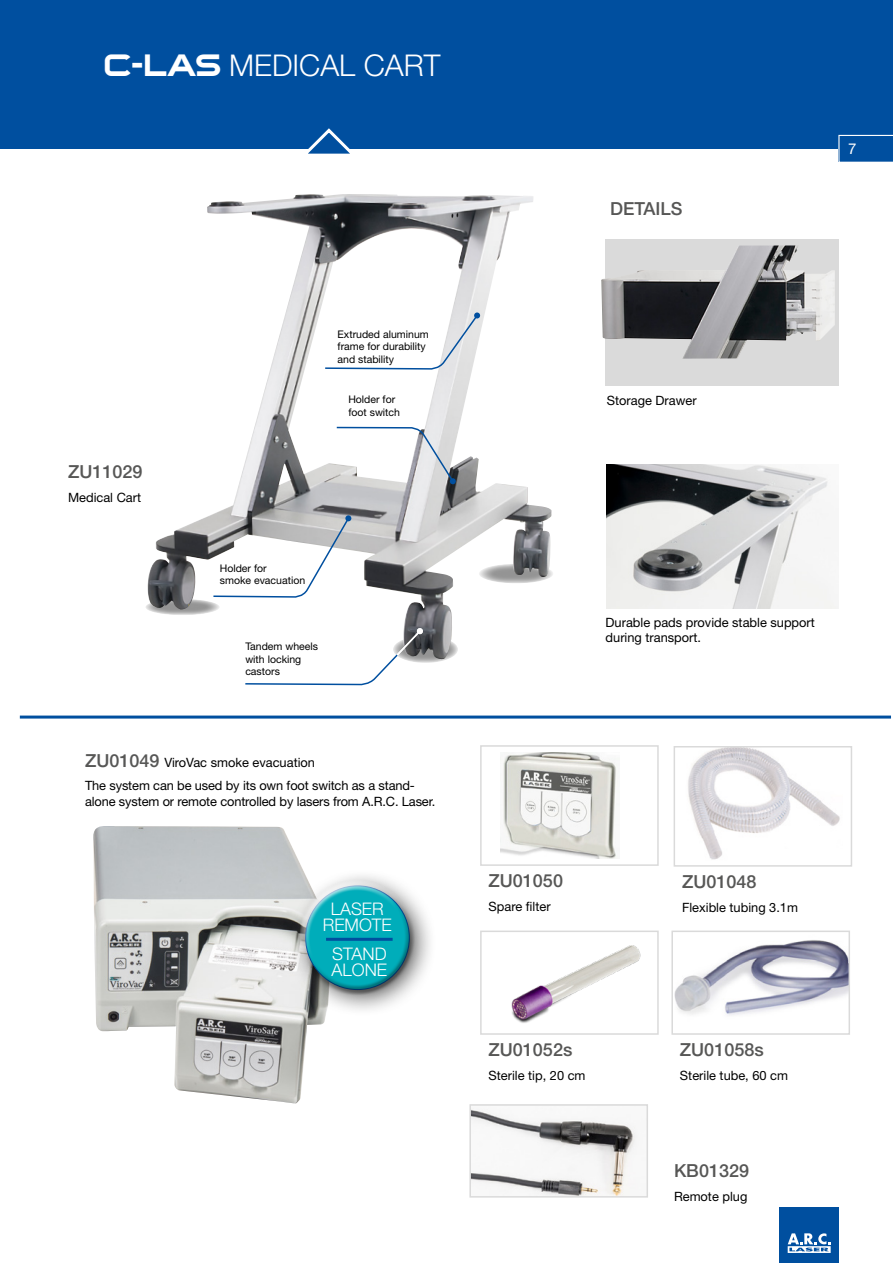
<style>
.page{position:relative;width:893px;height:1263px;background:#fff}
.page>*{position:absolute;margin:0;border:0;box-sizing:border-box;transform-origin:0 0}
.t1{font:300 30px "Helvetica Neue LT Pro";color:#fff}
.t2{font:500 18px "Helvetica Neue LT Pro";color:#575756}
.t3{font:300 17.4px/17px "Helvetica Neue LT Pro";color:#fff}
.t4{font:15px "Helvetica Neue LT Pro";color:#fff}
.t5{font:12.75px/15.5px "Helvetica Neue LT Pro";color:#000}
.t6{font:10.5px/12.6px "Helvetica Neue LT Pro";color:#000}
.s1{font-family:"STOMP Sui Generis";font-weight:400}
.s2{font-weight:500;font-size:18px;color:#575756}
</style>
<div class="page">
<div style="left:0;top:0;width:893px;height:149px;background:#004f9f"></div>
<img style="left:500px;top:753px;width:117px;height:105px">
<div style="left:480px;top:745px;width:179px;height:121px;border:2px solid #dadada"></div>
<img style="left:472px;top:1109px;width:165px;height:85px">
<div style="left:469px;top:1104px;width:179px;height:93px;border:2px solid #dadada"></div>
<img style="left:688px;top:749px;width:152px;height:111px">
<div style="left:674px;top:746px;width:178px;height:121px;border:2px solid #dadada"></div>
<img style="left:674px;top:940px;width:173px;height:76px">
<div style="left:671px;top:930px;width:179px;height:105px;border:2px solid #dadada"></div>
<img style="left:511px;top:945px;width:130px;height:78px">
<div style="left:480px;top:930px;width:179px;height:105px;border:2px solid #dadada"></div>
<div style="left:145px;top:599px;width:75px;height:16px;background:#eaeaea;border-radius:50%"></div>
<img style="left:93px;top:826px;width:233px;height:278px">
<svg style="left:393px;top:636px;width:65px;height:27px"></svg>
<svg style="left:479px;top:564px;width:75px;height:19px"></svg>
<img style="left:147px;top:194px;width:385px;height:465px">
<svg style="left:324px;top:312px;width:156px;height:58px"></svg>
<svg style="left:335px;top:426px;width:121px;height:58px"></svg>
<svg style="left:212px;top:515px;width:139px;height:83px"></svg>
<svg style="left:244px;top:628px;width:179px;height:58px"></svg>
<div style="left:606px;top:239px;width:233px;height:147px;background:#dadada"></div>
<img style="left:601px;top:245px;width:203px;height:114px">
<svg style="left:804px;top:270px;width:31px;height:70px"></svg>
<svg style="left:308px;top:128px;width:42px;height:26px"></svg>
<img style="left:607px;top:464px;width:231px;height:144px">
<div style="left:289px;top:869px;width:148px;height:148px;background:#000;opacity:.75"></div>
<div style="left:300px;top:880px;width:106px;height:85px;background:#fff;opacity:.75"></div>
<div style="left:306px;top:902px;width:109px;height:93px;background:#000;opacity:.34"></div>
<hr style="left:326px;top:938px;width:67px;height:3px;background:#004f9f">
<hr style="left:20px;top:715px;width:871px;height:3px;background:#004f9f">
<svg style="left:838px;top:135px;width:55px;height:27px"></svg>
<div style="left:779px;top:1207px;width:60px;height:56px;background:#004f9f"></div>
<svg style="left:788px;top:1233px;width:43px;height:20px"></svg>
<h1 class="t1" style="left:103px;top:47px;width:339px"><span class="s1">C-LAS</span> MEDICAL CART</h1>
<p class="t6" style="left:338px;top:327px;width:93px">Extruded aluminum frame for durability and stability</p>
<h2 class="t2" style="left:68px;top:461px;width:76px">ZU11029</h2>
<p class="t5" style="left:68px;top:489px;width:75px">Medical Cart</p>
<p class="t6" style="left:348px;top:393px;width:53px">Holder for foot switch</p>
<p class="t6" style="left:220px;top:561px;width:87px">Holder for<br>smoke evacuation</p>
<p class="t6" style="left:245px;top:640px;width:74px">Tandem wheels with locking castors</p>
<p class="t5" style="left:85px;top:750px;width:331px;line-height:23.9px"><span class="s2">ZU01049</span> ViroVac smoke evacuation<br>The system can be used by its own foot switch as a stand-</p>
<p class="t5" style="left:85px;top:793px;width:352px">alone system or remote controlled by lasers from A.R.C. Laser.</p>
<h3 class="t3" style="left:323px;top:900px;width:71px;line-height:16.5px;text-align:center">LASER<br>REMOTE</h3>
<h3 class="t3" style="left:332px;top:944px;width:57px">STAND<br>ALONE</h3>
<h2 class="t2" style="left:610px;top:197px;width:74px">DETAILS</h2>
<p class="t5" style="left:607px;top:392px;width:91px">Storage Drawer</p>
<p class="t4" style="left:848px;top:140px;width:10px">7</p>
<p class="t5" style="left:606px;top:614px;width:211px">Durable pads provide stable support during transport.</p>
<h2 class="t2" style="left:489px;top:870px;width:76px">ZU01050</h2>
<p class="t5" style="left:489px;top:898px;width:63px">Spare filter</p>
<h2 class="t2" style="left:489px;top:1039px;width:85px">ZU01052s</h2>
<p class="t5" style="left:489px;top:1067px;width:98px">Sterile tip, 20 cm</p>
<h2 class="t2" style="left:682px;top:871px;width:76px">ZU01048</h2>
<p class="t5" style="left:682px;top:899px;width:117px">Flexible tubing 3.1m</p>
<h2 class="t2" style="left:680px;top:1039px;width:85px">ZU01058s</h2>
<p class="t5" style="left:680px;top:1067px;width:110px">Sterile tube, 60 cm</p>
<h2 class="t2" style="left:674px;top:1160px;width:77px">KB01329</h2>
<p class="t5" style="left:674px;top:1188px;width:75px">Remote plug</p>
</div>
